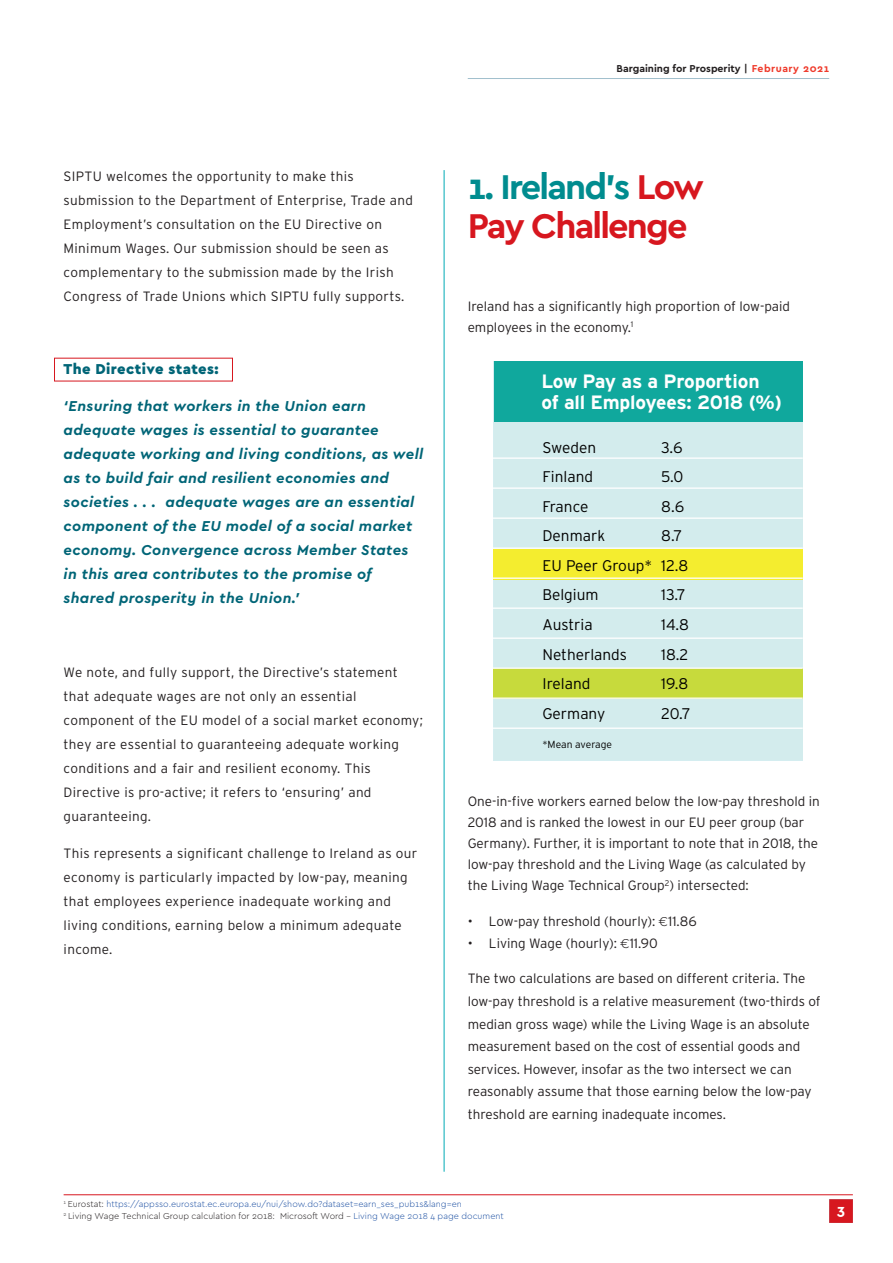
<style>
.page{position:relative;width:893px;height:1263px;background:#fff}
.page>*{position:absolute;margin:0;border:0;box-sizing:border-box;transform-origin:0 0}
.t1{font:700 36px/39px "Cera GR";letter-spacing:-.05em;color:#d7171f}
.t2{font:700 19.35px/20.5px "Interstate";letter-spacing:-.01em;color:#fff}
.t3{font:300 15.45px/29.5px "Interstate";color:#000}
.t4{font:italic 700 15px/24px "Cera GR";letter-spacing:.025em;color:#006577}
.t5{font:900 15px "Cera GR";letter-spacing:.025em;color:#006577}
.t6{font:15px "Courier";color:#fff}
.t7{font:300 13.5px/24px "Interstate";letter-spacing:.025em;color:#231f20}
.t8{font:300 13.5px/22.5px "Interstate";letter-spacing:.005em;color:#231f20}
.t9{font:700 10.5px "Cera GR";color:#231f20}
.t10{font:300 10.35px "Interstate";color:#000}
.t11{font:300 9px/12px "Cera GR";color:#1e51a3}
.s1{color:#ef3a2b}
.s2{color:#008c8f}
.s3{font-family:"Cera GR"}
.s4{color:#231f20}
.s5{font-family:"Cera GR";font-weight:700}
</style>
<div class="page">
<div style="left:829px;top:1199px;width:24px;height:24px;background:#d7171f"></div>
<hr style="left:468px;top:78px;width:361px;height:1px;background:#a1bfcd">
<hr style="left:444px;top:170px;width:1px;height:1002px;background:#00aab5">
<div style="left:494px;top:361px;width:308px;height:399px;background:#d3eced"></div>
<div style="left:494px;top:549px;width:309px;height:30px;background:#f4ed2f"></div>
<div style="left:494px;top:668px;width:309px;height:30px;background:#c7da3c"></div>
<div style="left:494px;top:361px;width:308px;height:61px;background:#10a89d"></div>
<hr style="left:494px;top:457px;width:309px;height:2px;background:#fff">
<hr style="left:494px;top:487px;width:309px;height:2px;background:#fff">
<hr style="left:494px;top:517px;width:309px;height:2px;background:#fff">
<hr style="left:494px;top:547px;width:309px;height:2px;background:#fff">
<hr style="left:494px;top:577px;width:309px;height:2px;background:#fff">
<hr style="left:494px;top:607px;width:309px;height:2px;background:#fff">
<hr style="left:494px;top:637px;width:309px;height:2px;background:#fff">
<hr style="left:494px;top:667px;width:309px;height:2px;background:#fff">
<hr style="left:494px;top:697px;width:309px;height:2px;background:#fff">
<hr style="left:494px;top:727px;width:309px;height:2px;background:#fff">
<hr style="left:64px;top:1194px;width:789px;height:1px;background:#d7171f">
<p class="t9" style="left:617px;top:64px;width:214px">Bargaining for Prosperity | <span class="s1">February 2021</span></p>
<p class="t7" style="left:64px;top:165px;width:351px">SIPTU welcomes the opportunity to make this submission to the Department of Enterprise, Trade and Employment’s consultation on the EU Directive on Minimum Wages. Our submission should be seen as complementary to the submission made by the Irish Congress of Trade Unions which SIPTU fully supports.</p>
<p class="t5" style="left:64px;top:360px;width:156px">The Directive states:</p>
<p class="t4" style="left:64px;top:395px;width:361px">‘Ensuring that workers in the Union earn adequate wages is essential to guarantee adequate working and living conditions, as well as to build fair and resilient economies and societies . . . adequate wages are an essential component of the EU model of a social market economy. Convergence across Member States in this area contributes to the promise of shared prosperity in the Union.’</p>
<p class="t7" style="left:64px;top:661px;width:361px">We note, and fully support, the Directive’s statement that adequate wages are not only an essential component of the EU model of a social market economy; they are essential to guaranteeing adequate working conditions and a fair and resilient economy. This Directive is pro-active; it refers to ‘ensuring’ and guaranteeing.</p>
<p class="t7" style="left:64px;top:842px;width:355px">This represents a significant challenge to Ireland as our economy is particularly impacted by low-pay, meaning that employees experience inadequate working and living conditions, earning below a minimum adequate income.</p>
<h1 class="t1" style="left:468px;top:169px;width:238px"><span class="s2">1. Ireland’s</span> Low<br>Pay Challenge</h1>
<p class="t8" style="left:468px;top:296px;width:324px;line-height:21px">Ireland has a significantly high proportion of low-paid employees in the economy.<sup>1</sup></p>
<h2 class="t2" style="left:541px;top:373px;width:242px">Low Pay as a Proportion<br>of all Employees: 2018 (%)</h2>
<p class="t3" style="left:542px;top:434px;width:55px">Sweden</p>
<p class="t3" style="left:661px;top:434px;width:23px">3.6</p>
<p class="t3" style="left:542px;top:463px;width:52px">Finland</p>
<p class="t3" style="left:661px;top:463px;width:24px">5.0</p>
<p class="t3" style="left:542px;top:493px;width:47px">France</p>
<p class="t3" style="left:661px;top:493px;width:24px">8.6</p>
<p class="t3" style="left:542px;top:522px;width:64px">Denmark</p>
<p class="t3" style="left:542px;top:522px;width:147px;text-indent:119px">8.7<br>EU Peer Group* 12.8<br>Belgium</p>
<p class="t3" style="left:661px;top:581px;width:26px">13.7</p>
<p class="t3" style="left:542px;top:611px;width:52px">Austria</p>
<p class="t3" style="left:661px;top:611px;width:29px">14.8</p>
<p class="t3" style="left:542px;top:641px;width:86px">Netherlands</p>
<p class="t3" style="left:661px;top:641px;width:29px">18.2</p>
<p class="t3" style="left:542px;top:670px;width:49px">Ireland</p>
<p class="t3" style="left:661px;top:670px;width:29px">19.8</p>
<p class="t3" style="left:542px;top:700px;width:64px">Germany</p>
<p class="t3" style="left:661px;top:700px;width:31px">20.7</p>
<p class="t10" style="left:542px;top:741px;width:71px">*Mean average</p>
<p class="t8" style="left:468px;top:792px;width:354px;line-height:21px">One-in-five workers earned below the low-pay threshold in 2018 and is ranked the lowest in our EU peer group (bar Germany). Further, it is important to note that in 2018, the low-pay threshold and the Living Wage (as calculated by the Living Wage Technical Group<sup>2</sup>) intersected:</p>
<p class="t8" style="left:468px;top:911px;width:230px">• Low-pay threshold (hourly): <span class="s3">€</span>11.86</p>
<p class="t8" style="left:468px;top:933px;width:191px">• Living Wage (hourly): <span class="s3">€</span>11.90</p>
<p class="t8" style="left:468px;top:968px;width:355px">The two calculations are based on different criteria. The low-pay threshold is a relative measurement (two-thirds of median gross wage) while the Living Wage is an absolute measurement based on the cost of essential goods and services. However, insofar as the two intersect we can reasonably assume that those earning below the low-pay threshold are earning inadequate incomes.</p>
<p class="t11" style="left:64px;top:1198px;width:442px"><sup>1</sup> <span class="s4">Eurostat:</span> https://appsso.eurostat.ec.europa.eu/nui/show.do?dataset=earn_ses_pub1s&amp;lang=en<br><sup>2</sup> <span class="s4">Living Wage Technical Group calculation for 2018: Microsoft Word –</span> Living Wage 2018 4 page document</p>
<p class="t6" style="left:836px;top:1205px;width:10px">1<span class="s5">3</span></p>
</div>
